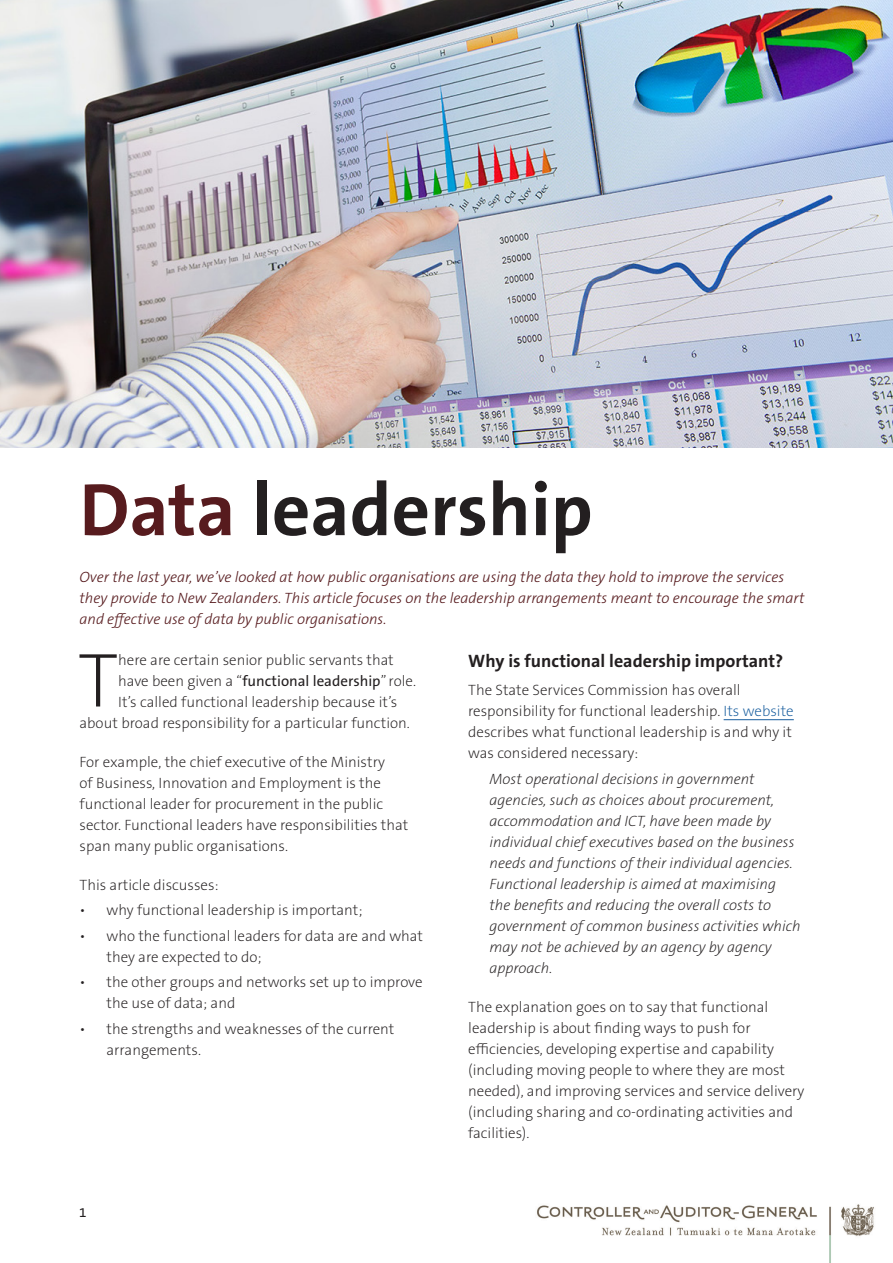
<style>
.page{position:relative;width:893px;height:1263px;background:#fff}
.page>*{position:absolute;margin:0;border:0;box-sizing:border-box;transform-origin:0 0}
.body_text{font:200 77.25px "The Sans OT2";color:#231f20}
.t1{font:700 75px "The Sans OT7";color:#231f20}
.Heading{font:700 18px "The Sans OT7";color:#231f20}
.body_text-2{font:200 15px/21px "The Sans OT2";color:#231f20}
.t2{font:italic 200 15px/21px "The Sans OT2";color:#231f20}
.Opening_para{font:italic 300 15px/21px "The Sans OT3";color:#571b1e}
.pre-bullet{font:200 15px/21px "The Sans OT2";color:#231f20}
.t3{font:13.5px "The Sans OT5 Plain";color:#231f20}
.s1{color:#571b1e}
.s2{font-family:"The Sans OT5 Plain";font-weight:400}
.s3{color:#175d9e}
</style>
<div class="page">
<hr style="left:724px;top:719px;width:70px;height:1px;background:#175d9e">
<img style="left:0;top:0;width:893px;height:448px">
<img style="left:537px;top:1204px;width:337px;height:59px">
<p class="t1" style="left:80px;top:462px;width:515px"><span class="s1">Data</span> leadership</p>
<p class="Opening_para" style="left:80px;top:567px;width:726px">Over the last year, we’ve looked at how public organisations are using the data they hold to improve the services they provide to New Zealanders. This article focuses on the leadership arrangements meant to encourage the smart and effective use of data by public organisations.</p>
<p class="body_text" style="left:78px;top:631px;width:42px">T</p>
<p class="body_text-2" style="left:118px;top:649px;width:277px">here are certain senior public servants that</p>
<p class="body_text-2" style="left:118px;top:670px;width:299px">have been given a “<span class="s2">functional leadership</span>” role.</p>
<p class="body_text-2" style="left:118px;top:691px;width:280px">It’s called functional leadership because it’s</p>
<p class="body_text-2" style="left:80px;top:712px;width:332px">about broad responsibility for a particular function.</p>
<p class="body_text-2" style="left:80px;top:751px;width:330px">For example, the chief executive of the Ministry<br>of Business, Innovation and Employment is the functional leader for procurement in the public sector. Functional leaders have responsibilities that span many public organisations.</p>
<p class="pre-bullet" style="left:80px;top:874px;width:141px">This article discusses:</p>
<p class="body_text-2" style="left:80px;top:899px;width:284px">• why functional leadership is important;</p>
<p class="body_text-2" style="left:106px;top:925px;width:318px;text-indent:-27px">• who the functional leaders for data are and what they are expected to do;</p>
<p class="body_text-2" style="left:106px;top:971px;width:318px;text-indent:-27px">• the other groups and networks set up to improve the use of data; and</p>
<p class="body_text-2" style="left:106px;top:1018px;width:289px;text-indent:-27px">• the strengths and weaknesses of the current arrangements.</p>
<p class="t3" style="left:79px;top:1204px;width:9px">1</p>
<p class="Heading" style="left:468px;top:649px;width:317px">Why is functional leadership important?</p>
<p class="pre-bullet" style="left:468px;top:680px;width:327px">The State Services Commission has overall responsibility for functional leadership. <span class="s3">Its website </span>describes what functional leadership is and why it was considered necessary:</p>
<p class="t2" style="left:489px;top:768px;width:313px">Most operational decisions in government agencies, such as choices about procurement, accommodation and ICT, have been made by individual chief executives based on the business needs and functions of their individual agencies.<br>Functional leadership is aimed at maximising the benefits and reducing the overall costs to government of common business activities which may not be achieved by an agency by agency approach.</p>
<p class="body_text-2" style="left:468px;top:996px;width:338px">The explanation goes on to say that functional leadership is about finding ways to push for efficiencies, developing expertise and capability (including moving people to where they are most needed), and improving services and service delivery (including sharing and co-ordinating activities and facilities).</p>
</div>
